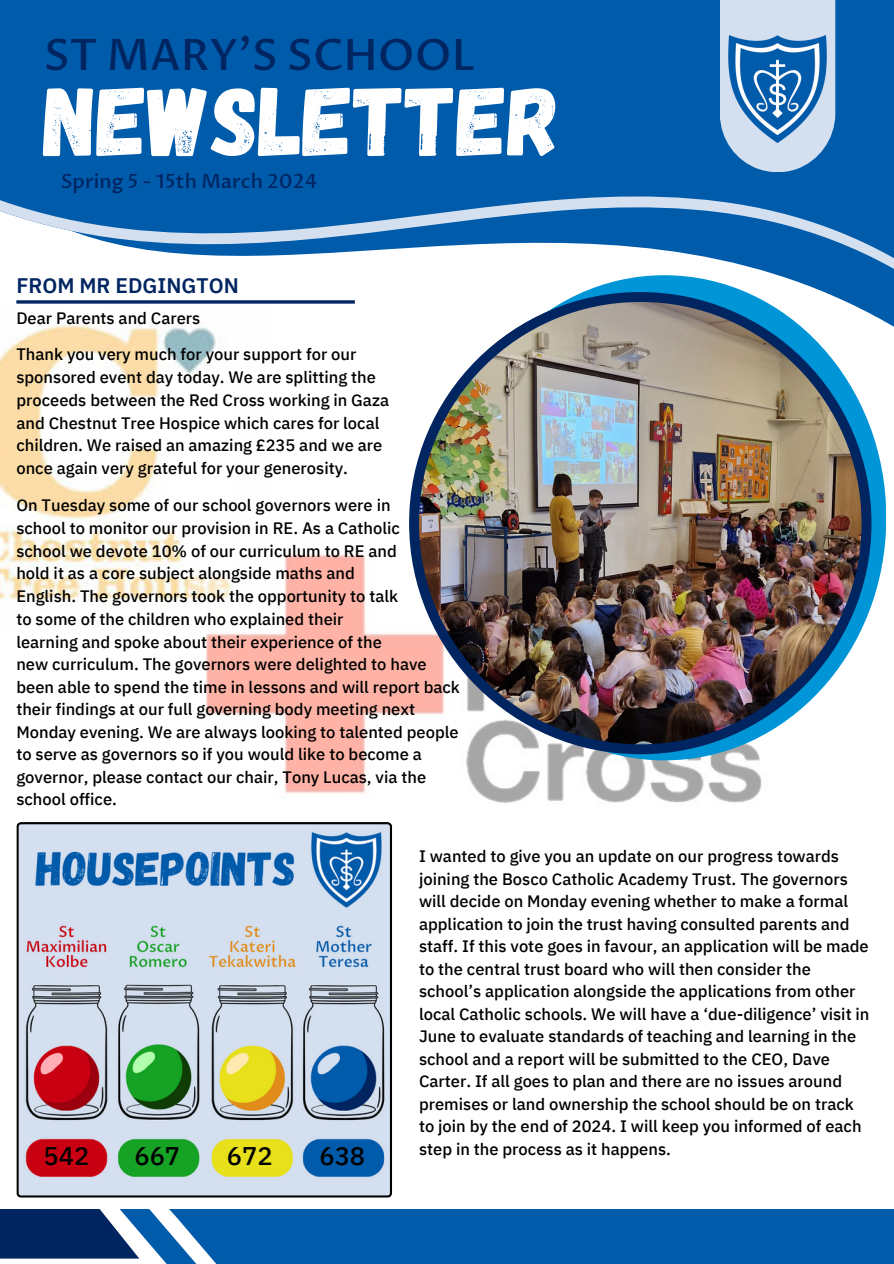
<style>
.page{position:relative;width:894px;height:1264px;background:#fff}
.page>*{position:absolute;margin:0;border:0;box-sizing:border-box;transform-origin:0 0}
.t1{font:97.95px "Gagalin";color:#fff}
.t2{font:500 43.05px "Proza Libre";color:#002561}
.t3{font:500 25.5px "IBM Plex Sans Thai";color:#000}
.t4{font:600 21px "IBM Plex Sans Thai";color:#002561}
.t5{font:500 19.5px "Proza Libre";color:#002561}
.t6{font:500 16.5px/22.5px "IBM Plex Sans Thai";color:#000}
</style>
<div class="page">
<div style="left:0;top:0;width:893px;height:108px;background:#005bab"></div>
<img style="left:0;top:377px;width:189px;height:224px">
<svg style="left:0;top:40px;width:893px;height:337px;fill:#005bab"></svg>
<svg style="left:0;top:1209px;width:893px;height:54px;background:#0f5ea6"></svg>
<svg style="left:719px;top:0;width:116px;height:172px;background:#adc7e2"></svg>
<svg style="left:16px;top:300px;width:339px;height:4px"></svg>
<img style="left:725px;top:36px;width:103px;height:107px">
<img style="left:189px;top:538px;width:640px;height:265px">
<div style="left:442px;top:275px;width:444px;height:485px;background:#0095d6;border-radius:50%"></div>
<div style="left:409px;top:292px;width:462px;height:462px;background:#002561;border-radius:50%"></div>
<img style="left:419px;top:302px;width:442px;height:442px;border-radius:50%">
<svg style="left:16px;top:822px;width:376px;height:375px;background:#aab6bc"></svg>
<h1 class="t2" style="left:44px;top:27px;width:433px">ST MARY’S SCHOOL</h1>
<h5 class="t1" style="left:44px;top:58px;width:519px">NEWSLETTER</h5>
<p class="t5" style="left:61px;top:169px;width:258px">Spring 5 - 15th March 2024</p>
<h4 class="t4" style="left:16px;top:274px;width:224px">FROM MR EDGINGTON</h4>
<p class="t6" style="left:16px;top:307px;width:185px">Dear Parents and Carers</p>
<p class="t6" style="left:16px;top:343px;width:374px">Thank you very much for your support for our sponsored event day today. We are splitting the proceeds between the Red Cross working in Gaza and Chestnut Tree Hospice which cares for local children. We raised an amazing £235 and we are once again very grateful for your generosity.</p>
<p class="t6" style="left:16px;top:494px;width:385px">On Tuesday some of our school governors were in school to monitor our provision in RE. As a Catholic school we devote 10% of our curriculum to RE and hold it as a core subject alongside maths and English. The governors took the opportunity to talk to some of the children who explained their learning and spoke about their experience of the</p>
<p class="t6" style="left:16px;top:653px;width:445px">new curriculum. The governors were delighted to have been able to spend the time in lessons and will report back their findings at our full governing body meeting next Monday evening. We are always looking to talented people to serve as governors so if you would like to become a governor, please contact our chair, Tony Lucas, via the school office.</p>
<p class="t3" style="left:43px;top:1141px;width:47px">542</p>
<p class="t3" style="left:134px;top:1141px;width:47px">667</p>
<h3 class="t3" style="left:227px;top:1141px;width:47px">672</h3>
<h3 class="t3" style="left:319px;top:1141px;width:47px">638</h3>
<p class="t6" style="left:419px;top:845px;width:452px">I wanted to give you an update on our progress towards joining the Bosco Catholic Academy Trust. The governors will decide on Monday evening whether to make a formal application to join the trust having consulted parents and staff. If this vote goes in favour, an application will be made to the central trust board who will then consider the school’s application alongside the applications from other local Catholic schools. We will have a ‘due-diligence’ visit in June to evaluate standards of teaching and learning in the school and a report will be submitted to the CEO, Dave Carter. If all goes to plan and there are no issues around premises or land ownership the school should be on track to join by the end of 2024. I will keep you informed of each step in the process as it happens.</p>
</div>
